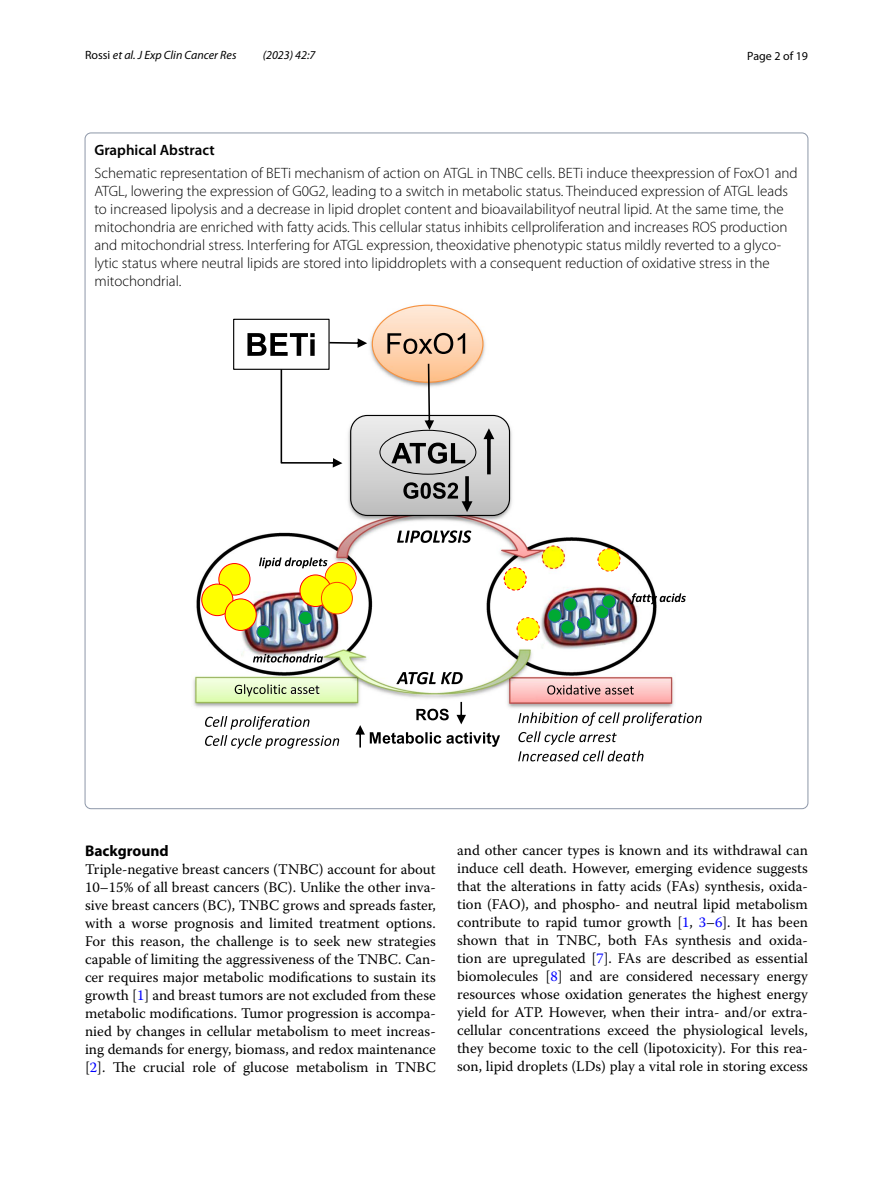
<style>
.page{position:relative;width:893px;height:1187px;background:#fff}
.page>*{position:absolute;margin:0;border:0;box-sizing:border-box;transform-origin:0 0}
.t1{font:700 15.45px "Myriad Pro";color:#000}
.t2{font:300 15px/18px "Myriad Pro";color:#000}
.t3{font:600 15px "Myriad Pro";color:#000}
.t4{font:14.7px/18px "Warnock Pro";color:#000;text-align:justify}
.t5{font:italic 12px "Myriad Pro";color:#000}
.t6{font:12px "Myriad Pro";color:#000}
.s1{font-style:normal}
.s2{color:#00f}
</style>
<div class="page">
<img style="left:191px;top:306px;width:483px;height:402px">
<div style="left:233px;top:319px;width:97px;height:51px;border:1px solid #000"></div>
<svg style="left:247px;top:333px;width:68px;height:23px"></svg>
<svg style="left:387px;top:333px;width:78px;height:21px;background:#b29680"></svg>
<svg style="left:329px;top:338px;width:38px;height:10px"></svg>
<svg style="left:281px;top:369px;width:61px;height:98px"></svg>
<svg style="left:253px;top:653px;width:70px;height:9px"></svg>
<svg style="left:518px;top:712px;width:184px;height:13px"></svg>
<svg style="left:518px;top:731px;width:99px;height:13px"></svg>
<svg style="left:518px;top:750px;width:125px;height:11px"></svg>
<div style="left:504px;top:567px;width:22px;height:23px;background:#ff0;border-radius:50%"></div>
<div style="left:504px;top:567px;width:23px;height:23px;border:1px dashed #f00;border-radius:50%"></div>
<div style="left:517px;top:617px;width:22px;height:23px;background:#ff0;border-radius:50%"></div>
<div style="left:517px;top:617px;width:23px;height:23px;border:1px dashed #ff4000;border-radius:50%"></div>
<div style="left:300px;top:575px;width:31px;height:31px;background:#ff0;border-radius:50%"></div>
<div style="left:300px;top:574px;width:31px;height:33px;border:1px solid #f00;border-radius:50%"></div>
<div style="left:321px;top:582px;width:31px;height:32px;background:#ff0;border-radius:50%"></div>
<div style="left:321px;top:582px;width:32px;height:32px;border:1px solid #ff4000;border-radius:50%"></div>
<svg style="left:259px;top:557px;width:98px;height:37px"></svg>
<div style="left:219px;top:563px;width:31px;height:32px;background:#ff0;border-radius:50%"></div>
<div style="left:218px;top:563px;width:32px;height:32px;border:1px solid #f00;border-radius:50%"></div>
<div style="left:202px;top:584px;width:31px;height:31px;background:#ff0;border-radius:50%"></div>
<div style="left:201px;top:583px;width:32px;height:33px;border:1px solid #f00;border-radius:50%"></div>
<div style="left:225px;top:599px;width:31px;height:31px;background:#ff0;border-radius:50%"></div>
<div style="left:225px;top:598px;width:32px;height:32px;border:1px solid #f00;border-radius:50%"></div>
<svg style="left:397px;top:530px;width:74px;height:13px"></svg>
<div style="left:598px;top:548px;width:22px;height:23px;background:#ff0;border-radius:50%"></div>
<div style="left:598px;top:548px;width:22px;height:23px;border:1px dashed #ff4000;border-radius:50%"></div>
<svg style="left:235px;top:684px;width:84px;height:12px"></svg>
<svg style="left:547px;top:684px;width:87px;height:10px"></svg>
<div style="left:548px;top:608px;width:14px;height:14px;background:#00a933;border-radius:50%"></div>
<div style="left:547px;top:608px;width:15px;height:14px;border:1px solid #3465a4;border-radius:50%"></div>
<div style="left:561px;top:620px;width:13px;height:14px;background:#00a933;border-radius:50%"></div>
<div style="left:560px;top:620px;width:15px;height:14px;border:1px solid #3465a4;border-radius:50%"></div>
<div style="left:577px;top:616px;width:14px;height:14px;background:#00a933;border-radius:50%"></div>
<div style="left:577px;top:616px;width:14px;height:14px;border:1px solid #3465a4;border-radius:50%"></div>
<div style="left:595px;top:605px;width:14px;height:13px;background:#00a933;border-radius:50%"></div>
<div style="left:595px;top:604px;width:14px;height:15px;border:1px solid #3465a4;border-radius:50%"></div>
<div style="left:563px;top:597px;width:14px;height:14px;background:#00a933;border-radius:50%"></div>
<div style="left:563px;top:597px;width:14px;height:14px;border:1px solid #3465a4;border-radius:50%"></div>
<div style="left:602px;top:595px;width:14px;height:13px;background:#00a933;border-radius:50%"></div>
<div style="left:602px;top:594px;width:14px;height:15px;border:1px solid #3465a4;border-radius:50%"></div>
<div style="left:257px;top:625px;width:13px;height:13px;background:#00a933;border-radius:50%"></div>
<div style="left:256px;top:624px;width:15px;height:15px;border:1px solid #3465a4;border-radius:50%"></div>
<div style="left:299px;top:611px;width:13px;height:13px;background:#00a933;border-radius:50%"></div>
<div style="left:298px;top:610px;width:15px;height:15px;border:1px solid #3465a4;border-radius:50%"></div>
<svg style="left:630px;top:593px;width:56px;height:11px"></svg>
<svg style="left:396px;top:672px;width:67px;height:12px"></svg>
<div style="left:350px;top:415px;width:160px;height:101px;border:1px solid #000;border-radius:17px"></div>
<svg style="left:391px;top:442px;width:74px;height:21px;background:#838383"></svg>
<svg style="left:483px;top:428px;width:11px;height:46px"></svg>
<svg style="left:403px;top:476px;width:69px;height:36px;background:#989898"></svg>
<div style="left:380px;top:430px;width:96px;height:44px;border:1px solid #000;border-radius:50%"></div>
<svg style="left:355px;top:702px;width:145px;height:45px"></svg>
<svg style="left:425px;top:364px;width:9px;height:66px"></svg>
<svg style="left:205px;top:716px;width:104px;height:13px"></svg>
<svg style="left:205px;top:735px;width:134px;height:13px"></svg>
<p class="t5" style="left:85px;top:48px;width:153px"><span class="s1">Rossi</span> et al. J Exp Clin Cancer Res</p>
<p class="t5" style="left:263px;top:48px;width:54px">(2023) 42:7</p>
<p class="t6" style="left:747px;top:48px;width:62px">Page 2 of 19</p>
<p class="t3" style="left:94px;top:140px;width:122px">Graphical Abstract</p>
<p class="t2" style="left:94px;top:164px;width:705px">Schematic representation of BETi mechanism of action on ATGL in TNBC cells. BETi induce theexpression of FoxO1 and ATGL, lowering the expression of G0G2, leading to a switch in metabolic status. Theinduced expression of ATGL leads to increased lipolysis and a decrease in lipid droplet content and bioavailabilityof neutral lipid. At the same time, the mitochondria are enriched with fatty acids. This cellular status inhibits cellproliferation and increases ROS production and mitochondrial stress. Interfering for ATGL expression, theoxidative phenotypic status mildly reverted to a glyco&shy;lytic status where neutral lipids are stored into lipiddroplets with a consequent reduction of oxidative stress in the mitochondrial.</p>
<p class="t1" style="left:85px;top:840px;width:85px">Background</p>
<p class="t4" style="left:85px;top:859px;width:352px">Triple-negative breast cancers (TNBC) account for about 10–15% of all breast cancers (BC). Unlike the other inva&shy;sive breast cancers (BC), TNBC grows and spreads faster, with a worse prognosis and limited treatment options.<br>For this reason, the challenge is to seek new strategies capable of limiting the aggressiveness of the TNBC. Can&shy;cer requires major metabolic modifications to sustain its growth [<span class="s2">1</span>] and breast tumors are not excluded from these metabolic modifications. Tumor progression is accompa&shy;nied by changes in cellular metabolism to meet increas&shy;ing demands for energy, biomass, and redox maintenance [<span class="s2">2</span>]. The crucial role of glucose metabolism in TNBC</p>
<p class="t4" style="left:457px;top:840px;width:352px">and other cancer types is known and its withdrawal can induce cell death. However, emerging evidence suggests that the alterations in fatty acids (FAs) synthesis, oxida&shy;tion (FAO), and phospho- and neutral lipid metabolism contribute to rapid tumor growth [<span class="s2">1</span>, <span class="s2">3</span>–<span class="s2">6</span>]. It has been shown that in TNBC, both FAs synthesis and oxida&shy;tion are upregulated [<span class="s2">7</span>]. FAs are described as essential biomolecules [<span class="s2">8</span>] and are considered necessary energy resources whose oxidation generates the highest energy yield for ATP. However, when their intra- and/or extra&shy;cellular concentrations exceed the physiological levels, they become toxic to the cell (lipotoxicity). For this rea&shy;son, lipid droplets (LDs) play a vital role in storing excess</p>
</div>
